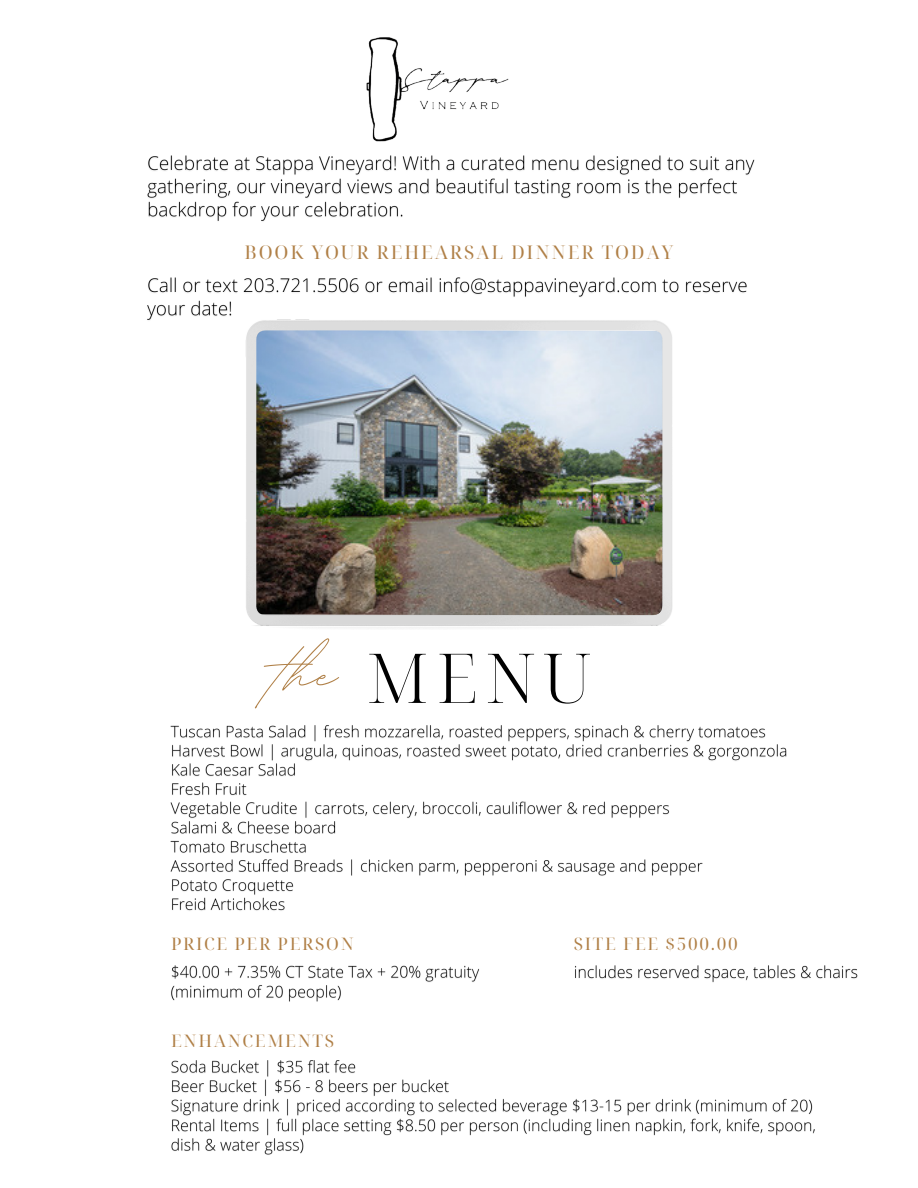
<style>
.page{position:relative;width:918px;height:1188px;background:#fff}
.page>*{position:absolute;margin:0;border:0;box-sizing:border-box;transform-origin:0 0}
.t1{font:91.95px "BD Script";color:#b08047}
.t2{font:300 68.7px "Noto Serif Display";color:#000}
.t3{font:18.9px "Noto Serif Display";letter-spacing:.1em;color:#b08047}
.t4{font:17.25px "Noto Serif Display";letter-spacing:.1em;color:#b08047}
</style>
<div class="page">
<img style="left:366px;top:37px;width:143px;height:105px">
<img style="left:246px;top:324px;width:427px;height:304px">
<img style="left:170px;top:725px;width:617px;height:186px">
<img style="left:171px;top:965px;width:309px;height:37px">
<img style="left:171px;top:1060px;width:644px;height:95px">
<img style="left:147px;top:155px;width:608px;height:67px">
<img style="left:147px;top:277px;width:600px;height:47px">
<img style="left:575px;top:965px;width:283px;height:18px">
<h2 class="t3" style="left:245px;top:239px;width:430px">BOOK YOUR REHEARSAL DINNER TODAY</h2>
<p class="t1" style="left:275px;top:613px;width:63px">the</p>
<p class="t2" style="left:366px;top:630px;width:226px">MENU</p>
<h4 class="t4" style="left:171px;top:931px;width:184px">PRICE PER PERSON</h4>
<h1 class="t4" style="left:171px;top:1029px;width:165px">ENHANCEMENTS</h1>
<h4 class="t4" style="left:574px;top:931px;width:165px">SITE FEE $500.00</h4>
</div>
